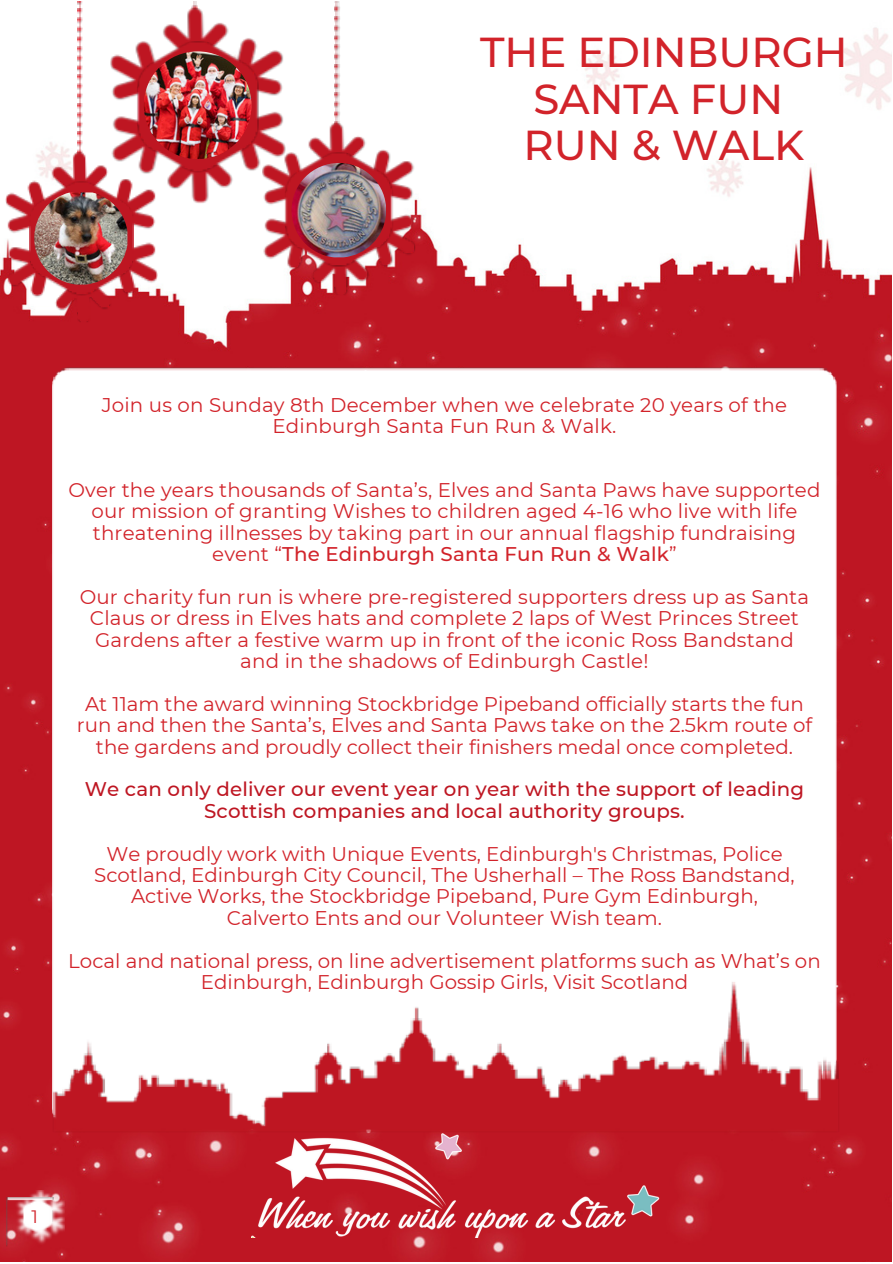
<style>
.page{position:relative;width:893px;height:1264px;background:#fff}
.page>*{position:absolute;margin:0;border:0;box-sizing:border-box;transform-origin:0 0}
.t1{font:500 41.7px/46.2px "Montserrat";color:#d2232a;text-align:center}
.t2{font:19.8px/21.3px "Montserrat";color:#d2232a;text-align:center}
.t3{font:500 19.8px/21.3px "Montserrat";letter-spacing:.01em;color:#be1622;text-align:center}
.t4{font:18px "Montserrat";color:#d2232a}
.s1{font-weight:500}
</style>
<div class="page">
<img style="left:0;top:1px;width:891px;height:1260px">
<svg style="left:334px;top:1px;width:6px;height:122px"></svg>
<img style="left:336px;top:1px;width:3px;height:122px">
<img style="left:262px;top:123px;width:153px;height:172px">
<img style="left:285px;top:153px;width:108px;height:113px">
<svg style="left:78px;top:1px;width:4px;height:152px"></svg>
<img style="left:79px;top:1px;width:2px;height:152px">
<img style="left:6px;top:153px;width:152px;height:170px">
<img style="left:30px;top:181px;width:103px;height:114px">
<img style="left:52px;top:367px;width:787px;height:765px">
<svg style="left:192px;top:6px;width:8px;height:3px"></svg>
<img style="left:193px;top:1px;width:4px;height:8px">
<img style="left:111px;top:9px;width:174px;height:195px">
<img style="left:136px;top:42px;width:122px;height:130px">
<img style="left:144px;top:51px;width:107px;height:108px;border-radius:50%">
<img style="left:34px;top:192px;width:93px;height:92px">
<img style="left:291px;top:163px;width:95px;height:94px">
<img style="left:15px;top:1189px;width:49px;height:56px">
<img style="left:7px;top:1197px;width:47px;height:49px">
<img style="left:251px;top:1130px;width:412px;height:107px">
<p class="t1" style="left:480px;top:29px;width:369px">THE EDINBURGH<br>SANTA FUN</p>
<p class="t1" style="left:523px;top:122px;width:282px">RUN &amp; WALK</p>
<p class="t2" style="left:102px;top:394px;width:686px">Join us on Sunday 8th December when we celebrate 20 years of the<br>Edinburgh Santa Fun Run &amp; Walk.</p>
<p class="t2" style="left:68px;top:479px;width:753px">Over the years thousands of Santa’s, Elves and Santa Paws have supported our mission of granting Wishes to children aged 4-16 who live with life threatening illnesses by taking part in our annual flagship fundraising event “<span class="s1">The Edinburgh Santa Fun Run &amp; Walk</span>”</p>
<p class="t2" style="left:80px;top:586px;width:731px">Our charity fun run is where pre-registered supporters dress up as Santa<br>Claus or dress in Elves hats and complete 2 laps of West Princes Street<br>Gardens after a festive warm up in front of the iconic Ross Bandstand</p>
<p class="t2" style="left:240px;top:650px;width:410px">and in the shadows of Edinburgh Castle!</p>
<p class="t2" style="left:77px;top:693px;width:736px">At 11am the award winning Stockbridge Pipeband officially starts the fun run and then the Santa’s, Elves and Santa Paws take on the 2.5km route of the gardens and proudly collect their finishers medal once completed.</p>
<p class="t3" style="left:85px;top:778px;width:720px">We can only deliver our event year on year with the support of leading<br>Scottish companies and local authority groups.</p>
<p class="t2" style="left:94px;top:842px;width:702px">We proudly work with Unique Events, Edinburgh's Christmas, Police<br>Scotland, Edinburgh City Council, The Usherhall – The Ross Bandstand,<br>Active Works, the Stockbridge Pipeband, Pure Gym Edinburgh,</p>
<p class="t2" style="left:227px;top:907px;width:436px">Calverto Ents and our Volunteer Wish team.</p>
<p class="t2" style="left:68px;top:949px;width:754px">Local and national press, on line advertisement platforms such as What’s on<br>Edinburgh, Edinburgh Gossip Girls, Visit Scotland</p>
<p class="t4" style="left:31px;top:1205px;width:8px">1</p>
</div>
